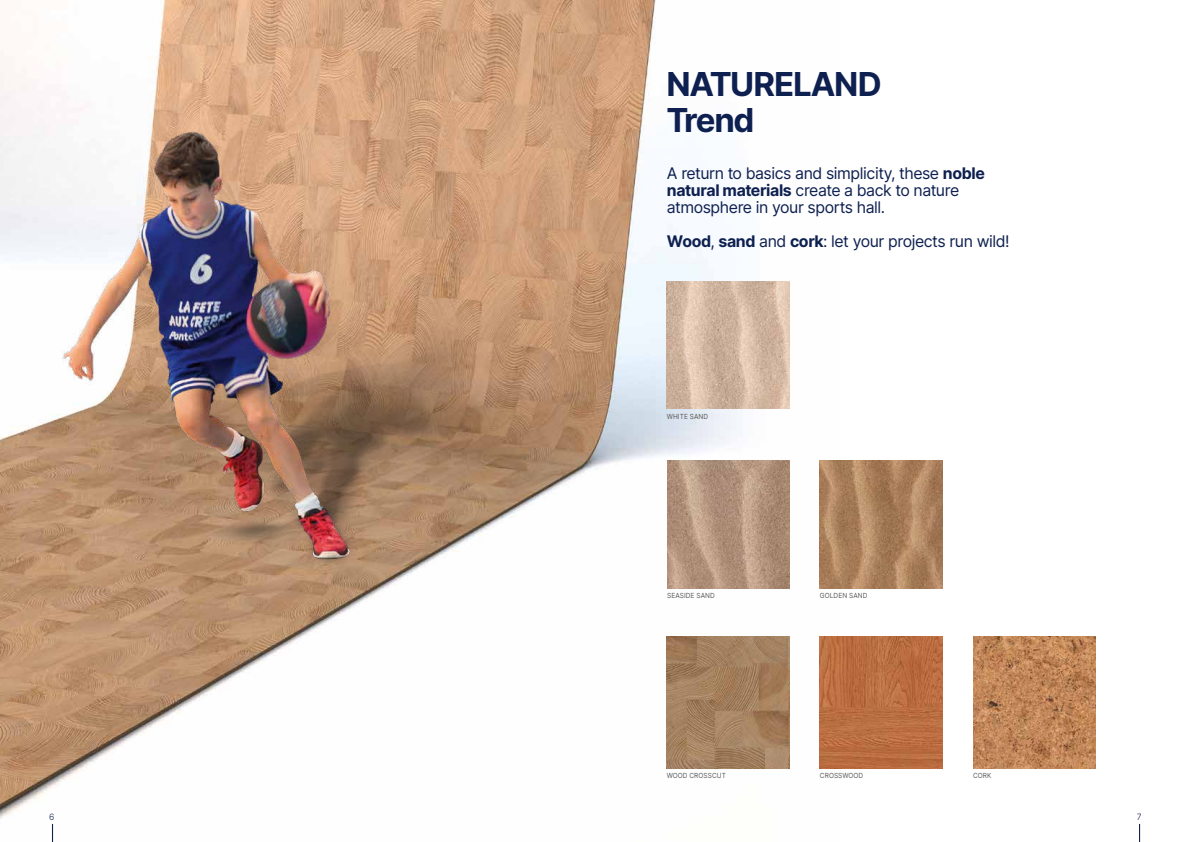
<style>
.page{position:relative;width:1191px;height:842px;background:#fff}
.page>*{position:absolute;margin:0;border:0;box-sizing:border-box;transform-origin:0 0}
.t1{font:700 33px/36px "Inter";letter-spacing:-.04em;color:#0e2050}
.t2{font:16px/17px "Inter";letter-spacing:-.03em;color:#0e2050}
.t3{font:300 8.7px "Inter";color:#0e2050}
.t4{font:7px "Inter";letter-spacing:.01em;color:#575756;scale:.93 1}
.s1{font-weight:700}
</style>
<div class="page">
<img style="left:0;top:0;width:840px;height:842px">
<img style="left:14px;top:65px;width:550px;height:590px">
<img style="left:667px;top:636px;width:122px;height:132px">
<img style="left:667px;top:461px;width:122px;height:127px">
<img style="left:820px;top:461px;width:122px;height:127px">
<img style="left:667px;top:281px;width:122px;height:128px">
<img style="left:820px;top:636px;width:122px;height:132px">
<img style="left:973px;top:636px;width:122px;height:132px">
<svg style="left:52px;top:824px;width:1px;height:18px"></svg>
<svg style="left:1139px;top:824px;width:1px;height:18px"></svg>
<h1 class="t1" style="left:666px;top:65px;width:217px">NATURELAND<br>Trend</h1>
<p class="t2" style="left:667px;top:165px;width:319px">A return to basics and simplicity, these <span class="s1">noble natural materials</span> create a back to nature atmosphere in your sports hall.</p>
<p class="t2" style="left:667px;top:233px;width:344px"><span class="s1">Wood</span>, <span class="s1">sand</span> and <span class="s1">cork</span>: let your projects run wild!</p>
<p class="t4" style="left:667px;top:411px;width:46px">WHITE SAND</p>
<p class="t4" style="left:667px;top:590px;width:53px">SEASIDE SAND</p>
<p class="t4" style="left:820px;top:590px;width:53px">GOLDEN SAND</p>
<p class="t4" style="left:667px;top:771px;width:65px">WOOD CROSSCUT</p>
<p class="t4" style="left:820px;top:771px;width:48px">CROSSWOOD</p>
<p class="t4" style="left:973px;top:771px;width:21px">CORK</p>
<p class="t3" style="left:49px;top:810px;width:7px">6</p>
<p class="t3" style="left:1136px;top:810px;width:6px">7</p>
</div>
